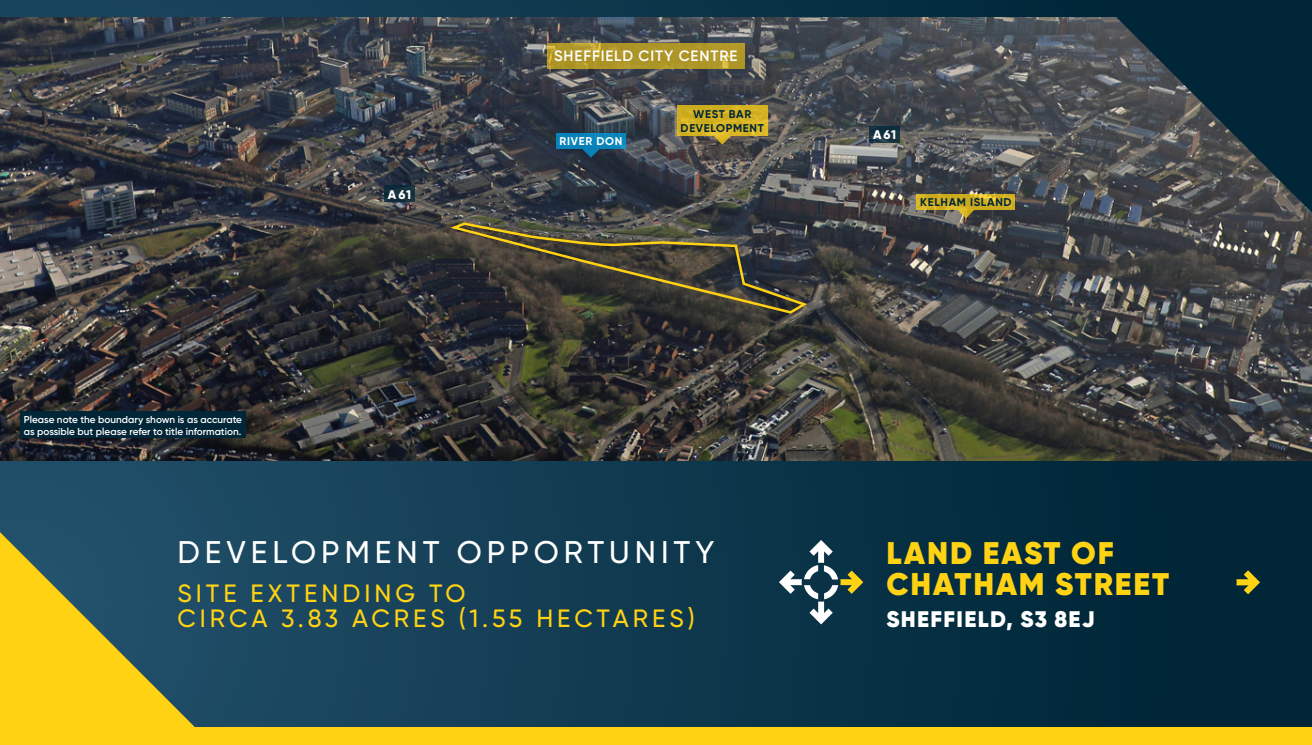
<style>
.page{position:relative;width:1312px;height:745px;background:#fff}
.page>*{position:absolute;margin:0;border:0;box-sizing:border-box;transform-origin:0 0}
.t1{font:900 31.25px/31.2px "Gilroy";letter-spacing:.06em;color:#ffd213}
.t2{font:500 31.25px "Gilroy";letter-spacing:.16em;color:#fff}
.t3{font:500 25px/25px "Gilroy";letter-spacing:.16em;color:#ffd213}
.t4{font:900 22.5px "Gilroy";letter-spacing:.06em;color:#fff}
.t5{font:600 15px "Gilroy";letter-spacing:.06em;color:#fff}
.t6{font:800 12.5px "Gilroy";letter-spacing:.1em;color:#fff}
.t7{font:700 11.25px/13.5px "Gilroy";letter-spacing:.06em;color:#002637;text-align:center}
.t8{font:700 11.25px "Gilroy";letter-spacing:.06em;color:#fff}
.t9{font:600 10px/12px "Gilroy";color:#fff}
</style>
<div class="page">
<svg style="left:0;top:0;width:1098px;height:18px;background:#11394d"></svg>
<img style="left:0;top:18px;width:1311px;height:443px">
<div style="left:0;top:461px;width:1311px;height:283px;background:linear-gradient(to right,#23516c,#002232)"></div>
<svg style="left:778px;top:539px;width:85px;height:85px;background:#365761"></svg>
<svg style="left:0;top:531px;width:213px;height:195px;background:#858941"></svg>
<svg style="left:1098px;top:0;width:213px;height:213px;background:#2b3e47"></svg>
<div style="left:0;top:726px;width:1311px;height:18px;background:#ffd213"></div>
<svg style="left:1235px;top:570px;width:24px;height:24px"></svg>
<svg style="left:446px;top:221px;width:364px;height:94px;background:#474437"></svg>
<div style="left:384px;top:185px;width:30px;height:17px;background:#13303d"></div>
<svg style="left:869px;top:126px;width:30px;height:17px"></svg>
<div style="left:556px;top:133px;width:69px;height:16px;background:#0983ba"></div>
<svg style="left:582px;top:149px;width:17px;height:8px"></svg>
<svg style="left:676px;top:106px;width:91px;height:30px;background:#d4b124"></svg>
<svg style="left:713px;top:136px;width:17px;height:8px"></svg>
<svg style="left:916px;top:194px;width:99px;height:15px"></svg>
<svg style="left:957px;top:209px;width:17px;height:9px"></svg>
<svg style="left:546px;top:43px;width:198px;height:25px;background:#b09729"></svg>
<div style="left:20px;top:411px;width:225px;height:27px;background:#002637"></div>
<h3 class="t5" style="left:554px;top:47px;width:185px">SHEFFIELD CITY CENTRE</h3>
<p class="t9" style="left:24px;top:413px;width:220px">Please note the boundary shown is as accurate as possible but please refer to title information.</p>
<p class="t6" style="left:388px;top:186px;width:25px">A61</p>
<p class="t8" style="left:559px;top:134px;width:64px">RIVER DON</p>
<p class="t7" style="left:680px;top:107px;width:85px">WEST BAR<br>DEVELOPMENT</p>
<h1 class="t2" style="left:177px;top:532px;width:538px">DEVELOPMENT OPPORTUNITY</h1>
<h2 class="t3" style="left:177px;top:580px;width:519px">SITE EXTENDING TO<br>CIRCA 3.83 ACRES (1.55 HECTARES)</h2>
<p class="t6" style="left:872px;top:127px;width:25px">A61</p>
<p class="t7" style="left:920px;top:195px;width:93px">KELHAM ISLAND</p>
<h1 class="t1" style="left:886px;top:537px;width:284px">LAND EAST OF<br>CHATHAM STREET</h1>
<h3 class="t4" style="left:886px;top:604px;width:209px">SHEFFIELD, S3 8EJ</h3>
</div>
